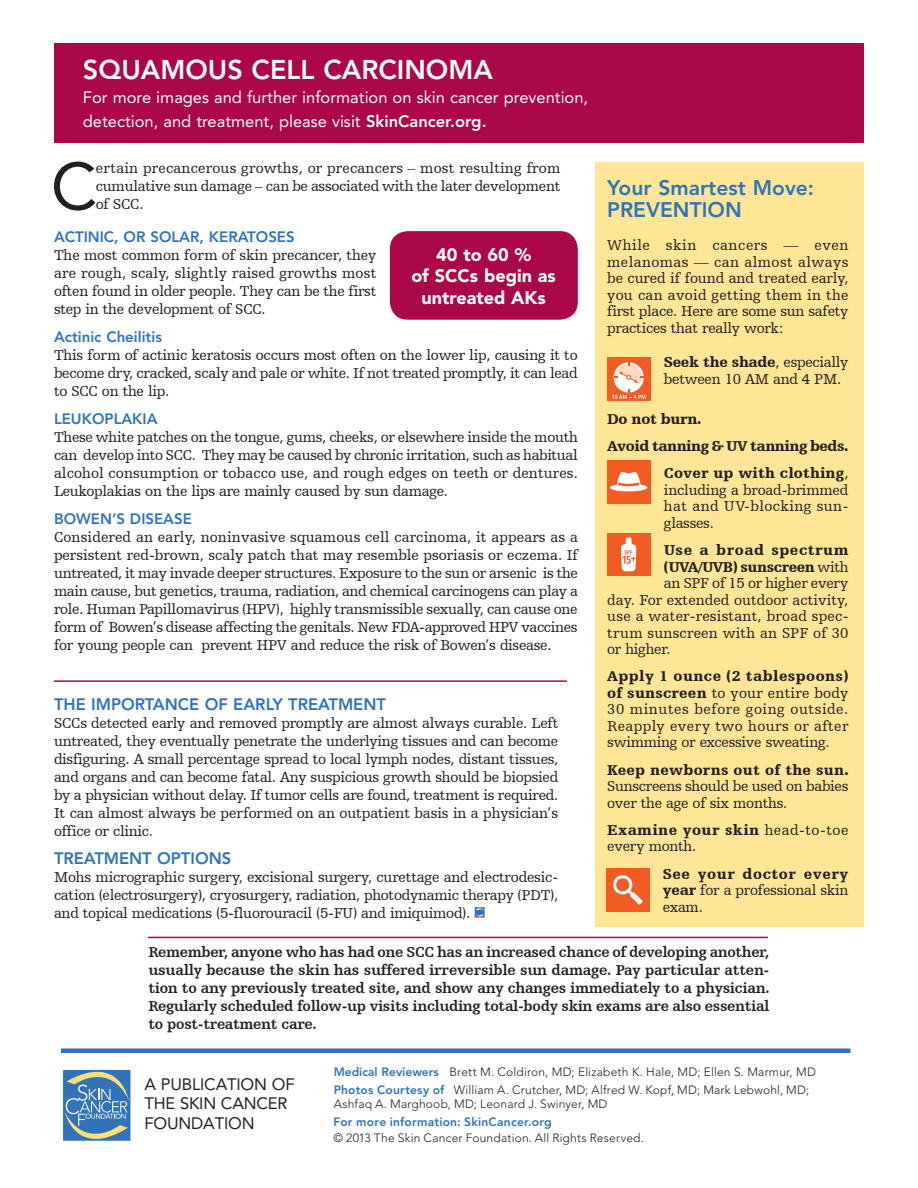
<style>
.page{position:relative;width:918px;height:1188px;background:#fff}
.page>*{position:absolute;margin:0;border:0;box-sizing:border-box;transform-origin:0 0}
.Drop_Cap{font:65.85px "Avenir LT Std";color:#231f20}
.head{font:800 27px "Avenir LT Std";color:#fff}
.head-2{font:800 21px/22.2px "Avenir LT Std";color:#3073ba}
.head-3{font:900 18px/21.6px "Avenir LT Std";color:#fff;text-align:center}
.head-4{font:16.5px/24px "Avenir LT Std";color:#fff}
.Blue_subhead{font:800 16.5px "Avenir LT Std";color:#3073ba}
.head-5{font:16.5px/19.5px "Avenir LT Std";letter-spacing:-.01em;color:#231f20}
.BODY_TEXT{font:15px/18px "Humanist Slabserif 712 BT";letter-spacing:-.02em;color:#231f20;text-align:justify}
.BODY_TEXT-2{font:700 15px/18px "Humanist Slabserif 712 BT";letter-spacing:-.02em;color:#231f20;text-align:justify}
.Drop_Cap-2{font:15px/18px "Humanist Slabserif 712 BT";letter-spacing:-.02em;color:#231f20;text-align:justify}
.Smaller_Blue_Head{font:800 15px "Avenir LT Std";color:#3073ba}
.BODY_TEXT-3{font:900 15px "Humanist Slabserif 712 BT";letter-spacing:-.03em;color:#231f20}
.BODY_TEXT-4{font:15px "Humanist Slabserif 712 BT";letter-spacing:.01em;color:#231f20}
.BODY_TEXT-5{font:15px "Humanist Slabserif 712 BT";color:#231f20}
.BODY_TEXT-6{font:900 15px "Humanist Slabserif 712 BT";letter-spacing:.035em;color:#231f20}
.Small_Av_Body{font:300 12px/14.4px "Avenir LT Std";letter-spacing:.015em;color:#231f20}
.head-6{font:300 12px "Avenir LT Std";letter-spacing:.015em;color:#231f20}
.s1{font-weight:800}
.s2{font-weight:900}
.s3{font-weight:400}
.s4{font-weight:800;color:#3073ba}
</style>
<div class="page">
<div style="left:595px;top:162px;width:269px;height:765px;background:#ffe696"></div>
<div style="left:607px;top:358px;width:43px;height:43px;background:#f25b21"></div>
<svg style="left:612px;top:363px;width:34px;height:36px"></svg>
<div style="left:607px;top:460px;width:43px;height:43px;background:#f25b21"></div>
<svg style="left:610px;top:472px;width:37px;height:19px"></svg>
<div style="left:607px;top:533px;width:43px;height:43px;background:#f25b21"></div>
<svg style="left:621px;top:538px;width:15px;height:33px"></svg>
<div style="left:606px;top:868px;width:43px;height:44px;background:#f25b21"></div>
<svg style="left:613px;top:875px;width:30px;height:30px"></svg>
<div style="left:54px;top:43px;width:810px;height:100px;background:#ab0647"></div>
<div style="left:61px;top:1048px;width:790px;height:5px;background:#3073ba"></div>
<svg style="left:63px;top:1070px;width:68px;height:71px;background:#5f8eb7"></svg>
<hr style="left:54px;top:680px;width:513px;height:2px;background:#ab0647">
<svg style="left:474px;top:907px;width:11px;height:11px"></svg>
<div style="left:390px;top:231px;width:188px;height:89px;background:#ab0647;border-radius:18px"></div>
<hr style="left:148px;top:937px;width:620px;height:1px;background:#ab0647">
<p class="head" style="left:83px;top:53px;width:412px">SQUAMOUS CELL CARCINOMA</p>
<p class="head-4" style="left:83px;top:85px;width:507px">For more images and further information on skin cancer prevention, detection, and treatment, please visit <span class="s1">SkinCancer.org.</span></p>
<p class="Drop_Cap" style="left:51px;top:148px;width:48px">C</p>
<p class="Drop_Cap-2" style="left:96px;top:159px;width:466px">ertain precancerous growths, or precancers – most resulting from cumulative sun damage – can be associated with the later development of SCC.</p>
<p class="Smaller_Blue_Head" style="left:54px;top:228px;width:242px">ACTINIC, OR SOLAR, KERATOSES</p>
<p class="BODY_TEXT" style="left:54px;top:246px;width:324px">The most common form of skin precancer, they are rough, scaly, slightly raised growths most often found in older people. They can be the first step in the development of SCC.</p>
<p class="Smaller_Blue_Head" style="left:54px;top:328px;width:110px">Actinic Cheilitis</p>
<p class="BODY_TEXT" style="left:54px;top:346px;width:525px">This form of actinic keratosis occurs most often on the lower lip, causing it to become dry, cracked, scaly and pale or white. If not treated promptly, it can lead to SCC on the lip.</p>
<p class="Smaller_Blue_Head" style="left:54px;top:410px;width:105px">LEUKOPLAKIA</p>
<p class="BODY_TEXT" style="left:54px;top:428px;width:525px">These white patches on the tongue, gums, cheeks, or elsewhere inside the mouth can develop into SCC. They may be caused by chronic irritation, such as habitual alcohol consumption or tobacco use, and rough edges on teeth or dentures.<br>Leukoplakias on the lips are mainly caused by sun damage.</p>
<p class="Smaller_Blue_Head" style="left:54px;top:510px;width:139px">BOWEN’S DISEASE</p>
<p class="BODY_TEXT" style="left:54px;top:527px;width:526px">Considered an early, noninvasive squamous cell carcinoma, it appears as a persistent red-brown, scaly patch that may resemble psoriasis or eczema. If untreated, it may invade deeper structures. Exposure to the sun or arsenic is the main cause, but genetics, trauma, radiation, and chemical carcinogens can play a role. Human Papillomavirus (HPV), highly transmissible sexually, can cause one form of Bowen’s disease affecting the genitals. New FDA-approved HPV vaccines for young people can prevent HPV and reduce the risk of Bowen’s disease.</p>
<p class="head-3" style="left:411px;top:243px;width:146px">40 to 60 %<br>of SCCs begin as untreated AKs</p>
<p class="Blue_subhead" style="left:54px;top:695px;width:333px">THE IMPORTANCE OF EARLY TREATMENT</p>
<p class="BODY_TEXT" style="left:54px;top:714px;width:506px">SCCs detected early and removed promptly are almost always curable. Left untreated, they eventually penetrate the underlying tissues and can become disfiguring. A small percentage spread to local lymph nodes, distant tissues, and organs and can become fatal. Any suspicious growth should be biopsied by a physician without delay. If tumor cells are found, treatment is required.<br>It can almost always be performed on an outpatient basis in a physician’s office or clinic.</p>
<p class="Blue_subhead" style="left:54px;top:848px;width:179px">TREATMENT OPTIONS</p>
<p class="BODY_TEXT" style="left:54px;top:868px;width:506px">Mohs micrographic surgery, excisional surgery, curettage and electrodesic&shy;cation (electrosurgery), cryosurgery, radiation, photodynamic therapy (PDT), and topical medications (5-fluorouracil (5-FU) and imiquimod).</p>
<p class="head-2" style="left:607px;top:177px;width:208px">Your Smartest Move:<br>PREVENTION</p>
<p class="BODY_TEXT" style="left:607px;top:237px;width:243px;line-height:16.5px">While skin cancers — even melanomas — can almost always be cured if found and treated early, you can avoid getting them in the first place. Here are some sun safety practices that really work:</p>
<p class="BODY_TEXT" style="left:664px;top:354px;width:186px;line-height:16.5px"><span class="s2">Seek the shade</span>, especially between 10 AM and 4 PM.</p>
<p class="BODY_TEXT-3" style="left:607px;top:409px;width:96px">Do not burn.</p>
<p class="BODY_TEXT-3" style="left:607px;top:437px;width:243px">Avoid tanning &amp; UV tanning beds.</p>
<p class="BODY_TEXT" style="left:664px;top:465px;width:186px;line-height:16.5px"><span class="s2">Cover up with clothing</span>, including a broad-brimmed hat and UV-blocking sun&shy;glasses.</p>
<p class="BODY_TEXT-6" style="left:664px;top:541px;width:186px">Use a broad spectrum</p>
<p class="BODY_TEXT-3" style="left:664px;top:557px;width:186px">(UVA/UVB) sunscreen <span class="s3">with</span></p>
<p class="BODY_TEXT" style="left:664px;top:574px;width:186px">an SPF of 15 or higher every</p>
<p class="BODY_TEXT-5" style="left:607px;top:590px;width:243px">day. For extended outdoor activity,</p>
<p class="BODY_TEXT-4" style="left:607px;top:607px;width:243px">use a water-resistant, broad spec-</p>
<p class="BODY_TEXT-4" style="left:607px;top:623px;width:243px">trum sunscreen with an SPF of 30</p>
<p class="BODY_TEXT" style="left:607px;top:640px;width:65px">or higher.</p>
<p class="BODY_TEXT" style="left:607px;top:668px;width:243px;line-height:16.5px"><span class="s2">Apply 1 ounce (2 tablespoons) of sunscreen</span> to your entire body 30 minutes before going outside.<br>Reapply every two hours or after swimming or excessive sweating.</p>
<p class="BODY_TEXT" style="left:607px;top:761px;width:243px;line-height:16.5px"><span class="s2">Keep newborns out of the sun.<br></span>Sunscreens should be used on babies over the age of six months.</p>
<p class="BODY_TEXT" style="left:607px;top:821px;width:243px;line-height:16.5px"><span class="s2">Examine your skin</span> head-to-toe every month.</p>
<p class="BODY_TEXT" style="left:663px;top:865px;width:187px;line-height:16.5px"><span class="s2">See your doctor every year</span> for a professional skin exam.</p>
<p class="BODY_TEXT-2" style="left:148px;top:943px;width:623px">Remember, anyone who has had one SCC has an increased chance of developing another, usually because the skin has suffered irreversible sun damage. Pay particular atten&shy;tion to any previously treated site, and show any changes immediately to a physician.<br>Regularly scheduled follow-up visits including total-body skin exams are also essential to post-treatment care.</p>
<p class="head-5" style="left:144px;top:1074px;width:152px">A PUBLICATION OF</p>
<p class="head-5" style="left:144px;top:1094px;width:145px">THE SKIN CANCER<br>FOUNDATION</p>
<p class="head-6" style="left:334px;top:1064px;width:484px"><span class="s4">Medical Reviewers</span> Brett M. Coldiron, MD; Elizabeth K. Hale, MD; Ellen S. Marmur, MD</p>
<p class="Small_Av_Body" style="left:334px;top:1082px;width:477px"><span class="s4">Photos Courtesy of</span> William A. Crutcher, MD; Alfred W. Kopf, MD; Mark Lebwohl, MD;<br>Ashfaq A. Marghoob, MD; Leonard J. Swinyer, MD</p>
<p class="Small_Av_Body" style="left:333px;top:1113px;width:312px;line-height:16.5px"><span class="s4">For more information: SkinCancer.org<br></span>© 2013 The Skin Cancer Foundation. All Rights Reserved.</p>
</div>
